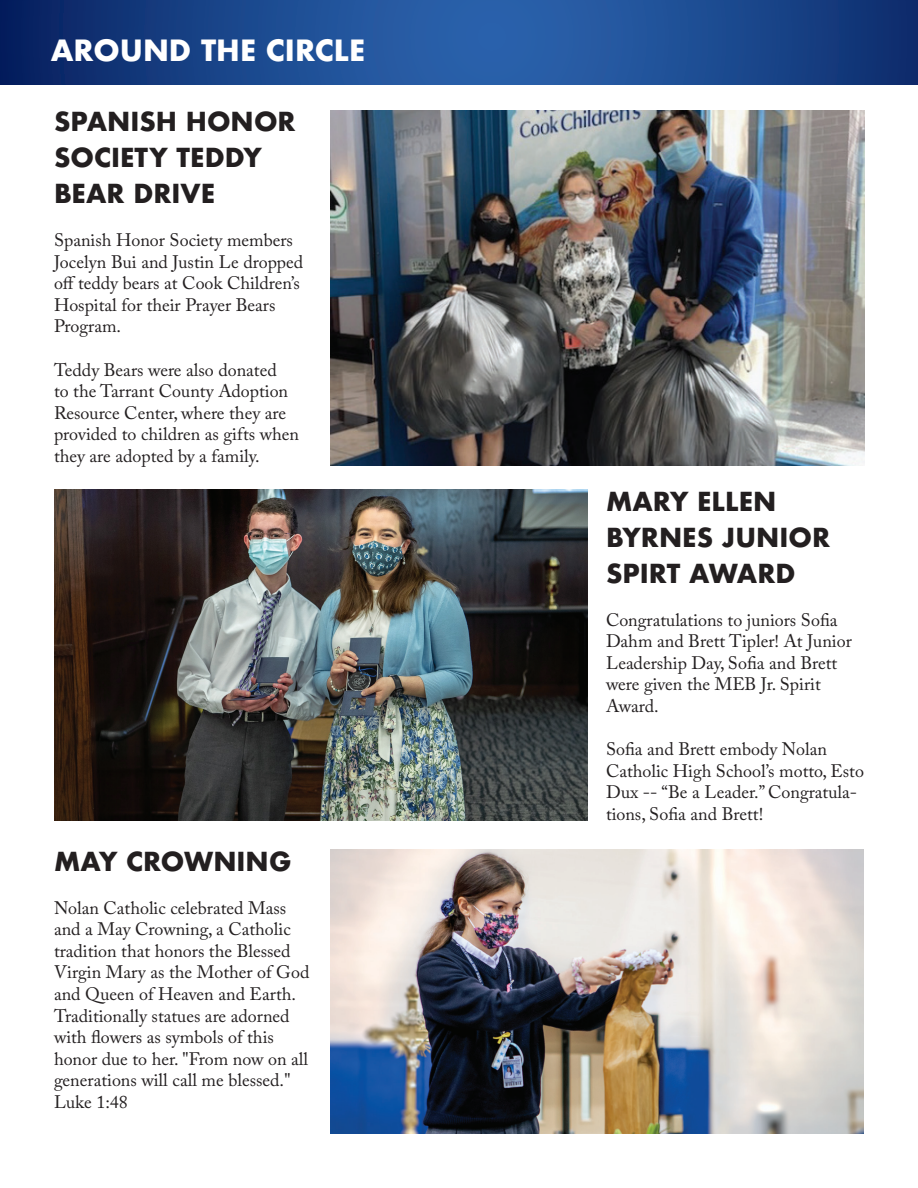
<style>
.page{position:relative;width:918px;height:1188px;background:#fff}
.page>*{position:absolute;margin:0;border:0;box-sizing:border-box;transform-origin:0 0}
.t1{font:700 28.5px "Futura";color:#fff}
.t2{font:700 25.5px/36px "Futura";color:#231f20}
.t3{font:18px/21.6px "Adobe Caslon Pro";color:#231f20}
</style>
<div class="page">
<svg style="left:0;top:0;width:918px;height:84px"></svg>
<img style="left:330px;top:110px;width:534px;height:356px">
<img style="left:54px;top:490px;width:534px;height:331px">
<img style="left:330px;top:850px;width:534px;height:284px">
<h1 class="t1" style="left:51px;top:30px;width:316px">AROUND THE CIRCLE</h1>
<h2 class="t2" style="left:54px;top:104px;width:243px">SPANISH HONOR<br>SOCIETY TEDDY<br>BEAR DRIVE</h2>
<p class="t3" style="left:54px;top:229px;width:251px">Spanish Honor Society members<br>Jocelyn Bui and Justin Le dropped off teddy bears at Cook Children’s<br>Hospital for their Prayer Bears<br>Program.</p>
<p class="t3" style="left:54px;top:359px;width:247px">Teddy Bears were also donated<br>to the Tarrant County Adoption<br>Resource Center, where they are provided to children as gifts when they are adopted by a family.</p>
<h2 class="t2" style="left:54px;top:843px;width:239px">MAY CROWNING</h2>
<p class="t3" style="left:54px;top:896px;width:257px">Nolan Catholic celebrated Mass and a May Crowning, a Catholic tradition that honors the Blessed<br>Virgin Mary as the Mother of God and Queen of Heaven and Earth.<br>Traditionally statues are adorned with flowers as symbols of this honor due to her. "From now on all generations will call me blessed."<br>Luke 1:48</p>
<h2 class="t2" style="left:606px;top:483px;width:226px">MARY ELLEN<br>BYRNES JUNIOR<br>SPIRT AWARD</h2>
<p class="t3" style="left:606px;top:609px;width:247px">Congratulations to juniors Sofia<br>Dahm and Brett Tipler! At Junior<br>Leadership Day, Sofia and Brett were given the MEB Jr. Spirit<br>Award.</p>
<p class="t3" style="left:606px;top:738px;width:259px">Sofia and Brett embody Nolan<br>Catholic High School’s motto, Esto<br>Dux -- “Be a Leader.” Congratula&shy;tions, Sofia and Brett!</p>
</div>
